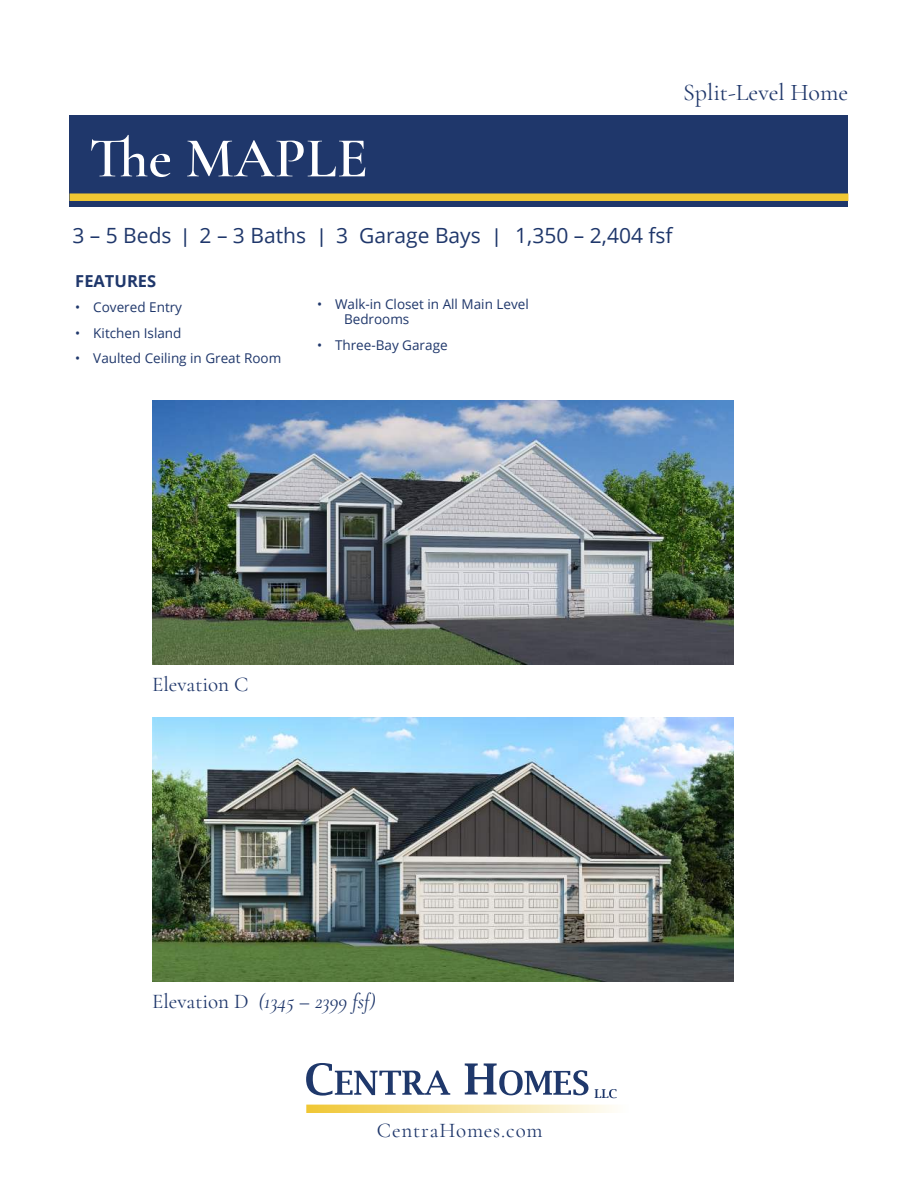
<style>
.page{position:relative;width:918px;height:1188px;background:#fff}
.page>*{position:absolute;margin:0;border:0;box-sizing:border-box;transform-origin:0 0}
.t1{font:600 57px "Cormorant Garamond";color:#fff}
.t2{font:24px "Cormorant Garamond";color:#1f376b}
.t3{font:21px "Open Sans";color:#1f376b}
.t4{font:italic 21px "Cormorant Garamond";color:#1f376b}
.t5{font:21px "Cormorant Garamond";letter-spacing:.04em;color:#1f376b}
.t6{font:21px "Cormorant Garamond";color:#1f376b}
.t7{font:700 16.5px "Open Sans";color:#1f376b}
.t8{font:13.5px/15px "Open Sans";color:#1f376b}
.s1{font-family:"Calibri"}
.s2{font-style:normal}
</style>
<div class="page">
<div style="left:70px;top:116px;width:778px;height:91px;background:#1f376b"></div>
<div style="left:70px;top:193px;width:778px;height:8px;background:#f0c733"></div>
<svg style="left:465px;top:1063px;width:123px;height:32px"></svg>
<svg style="left:306px;top:1063px;width:144px;height:33px"></svg>
<svg style="left:595px;top:1089px;width:22px;height:9px"></svg>
<img style="left:306px;top:1105px;width:308px;height:8px">
<img style="left:152px;top:400px;width:582px;height:264px">
<img style="left:152px;top:718px;width:582px;height:264px">
<h1 class="t1" style="left:89px;top:123px;width:280px">The MAPLE</h1>
<h2 class="t2" style="left:683px;top:77px;width:167px">Split-Level Home</h2>
<h3 class="t3" style="left:72px;top:221px;width:602px">3 – 5 Beds <span class="s1">|</span> 2 – 3 Baths <span class="s1">|</span> 3 Garage Bays <span class="s1">|</span> 1,350 – 2,404 fsf</h3>
<p class="t7" style="left:75px;top:269px;width:82px">FEATURES</p>
<p class="t8" style="left:75px;top:299px;width:108px">• Covered Entry</p>
<p class="t8" style="left:75px;top:325px;width:108px">• Kitchen Island</p>
<p class="t8" style="left:75px;top:350px;width:208px">• Vaulted Ceiling in Great Room</p>
<p class="t8" style="left:344px;top:297px;width:186px;text-indent:-27px">• Walk-in Closet in All Main Level<br>Bedrooms</p>
<p class="t8" style="left:317px;top:337px;width:132px">• Three-Bay Garage</p>
<h3 class="t6" style="left:152px;top:672px;width:98px">Elevation C</h3>
<h3 class="t4" style="left:152px;top:989px;width:225px"><span class="s2">Elevation D</span> (1345 – 2399 fsf)</h3>
<h3 class="t5" style="left:377px;top:1118px;width:167px">CentraHomes.com</h3>
</div>
